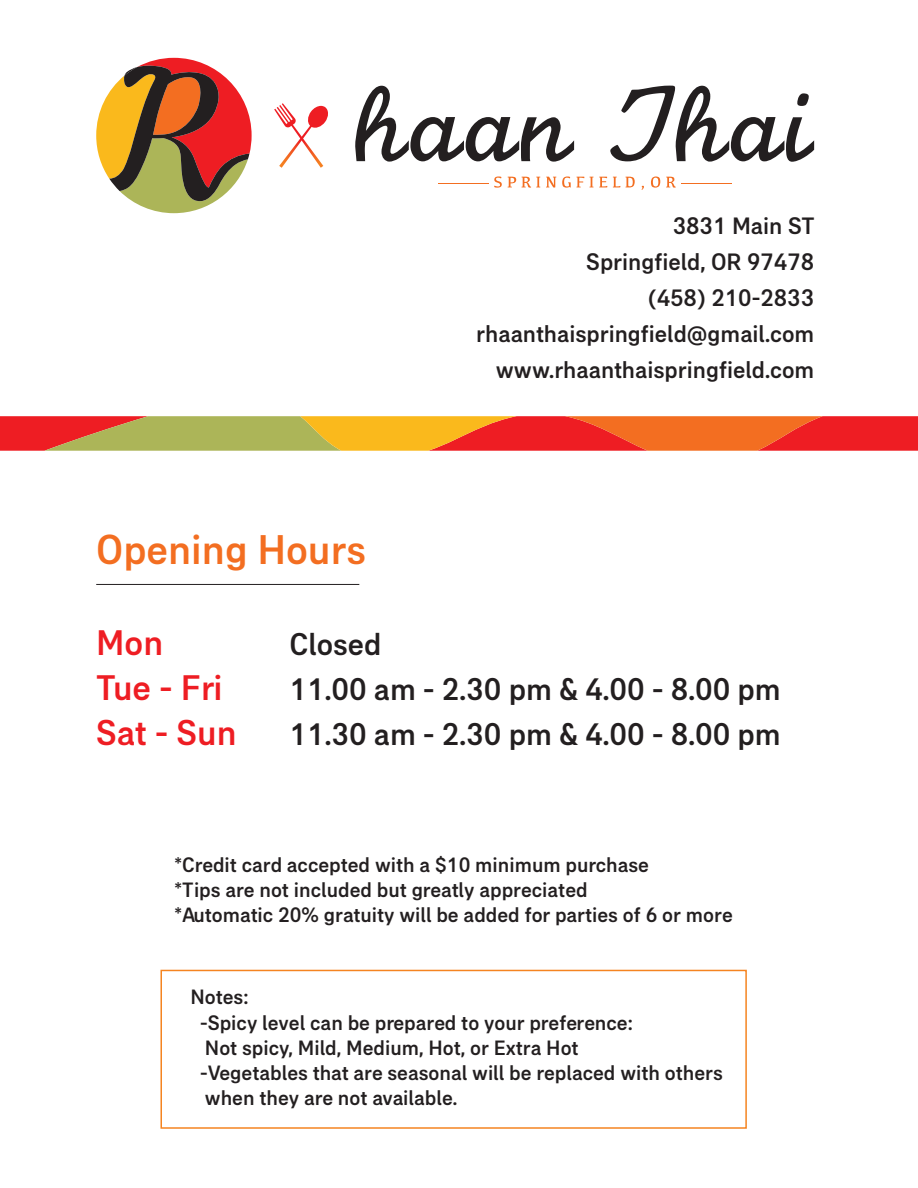
<style>
.page{position:relative;width:918px;height:1188px;background:#fff}
.page>*{position:absolute;margin:0;border:0;box-sizing:border-box;transform-origin:0 0}
.t1{font:500 42px "AIA Everest";color:#f36e21}
.t2{font:500 36px "AIA Everest";color:#ee1d23}
.t3{font:500 31.5px "AIA Everest";color:#231f20}
.t4{font:500 24px/36px "AIA Everest";color:#231f20;text-align:right}
.t5{font:500 21px/25.2px "AIA Everest";color:#231f20}
</style>
<div class="page">
<div style="left:160px;top:970px;width:587px;height:159px;border:2px solid #f58420"></div>
<hr style="left:96px;top:584px;width:263px;height:1px;background:#231f20">
<svg style="left:0;top:416px;width:918px;height:35px;background:#e16d31"></svg>
<svg style="left:355px;top:86px;width:219px;height:76px"></svg>
<svg style="left:610px;top:86px;width:204px;height:76px"></svg>
<svg style="left:494px;top:177px;width:8px;height:11px"></svg>
<svg style="left:508px;top:177px;width:8px;height:10px"></svg>
<svg style="left:522px;top:177px;width:18px;height:11px"></svg>
<svg style="left:546px;top:177px;width:10px;height:11px"></svg>
<svg style="left:562px;top:177px;width:45px;height:11px"></svg>
<svg style="left:613px;top:177px;width:7px;height:10px"></svg>
<svg style="left:626px;top:177px;width:9px;height:10px"></svg>
<svg style="left:651px;top:177px;width:9px;height:11px"></svg>
<svg style="left:666px;top:177px;width:10px;height:11px"></svg>
<hr style="left:681px;top:183px;width:50px;height:1px;background:#f36e21">
<hr style="left:438px;top:183px;width:51px;height:1px;background:#f36e21">
<svg style="left:96px;top:58px;width:156px;height:155px"></svg>
<svg style="left:274px;top:103px;width:54px;height:65px"></svg>
<h1 class="t1" style="left:96px;top:525px;width:271px">Opening Hours</h1>
<p class="t4" style="left:476px;top:207px;width:340px">3831 Main ST<br>Springfield, OR 97478<br>(458) 210-2833 rhaanthaispringfield@gmail.com www.rhaanthaispringfield.com</p>
<h2 class="t2" style="left:96px;top:621px;width:69px">Mon</h2>
<h3 class="t3" style="left:289px;top:626px;width:93px">Closed</h3>
<h2 class="t2" style="left:96px;top:666px;width:128px">Tue - Fri</h2>
<h3 class="t3" style="left:289px;top:671px;width:493px">11.00 am - 2.30 pm &amp; 4.00 - 8.00 pm</h3>
<h2 class="t2" style="left:96px;top:711px;width:142px">Sat - Sun</h2>
<h3 class="t3" style="left:289px;top:716px;width:493px">11.30 am - 2.30 pm &amp; 4.00 - 8.00 pm</h3>
<p class="t5" style="left:174px;top:852px;width:560px">*Credit card accepted with a $10 minimum purchase<br>*Tips are not included but greatly appreciated<br>*Automatic 20% gratuity will be added for parties of 6 or more</p>
<p class="t5" style="left:200px;top:984px;width:524px;text-indent:-10px">Notes:<br>-Spicy level can be prepared to your preference:<br>Not spicy, Mild, Medium, Hot, or Extra Hot<br>-Vegetables that are seasonal will be replaced with others when they are not available.</p>
</div>
